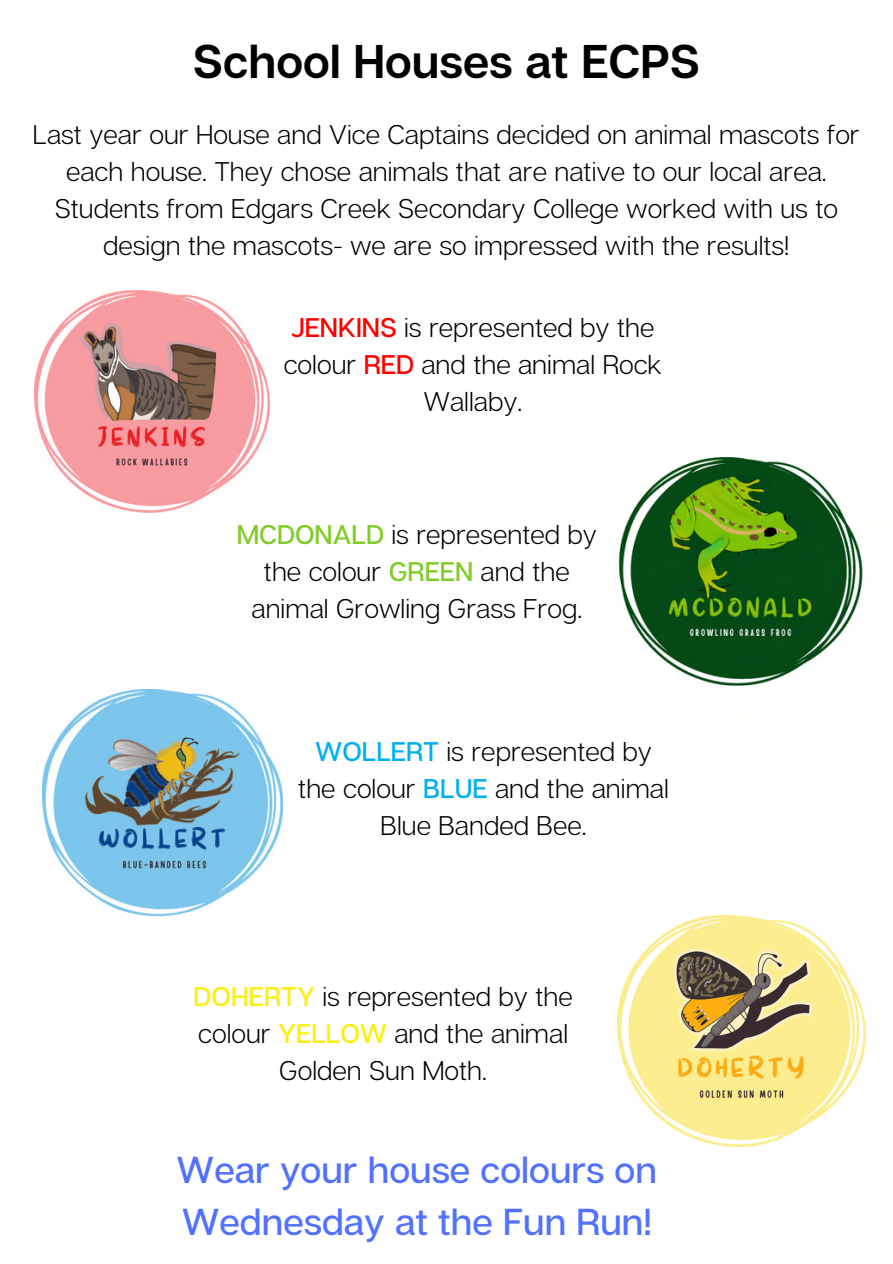
<style>
.page{position:relative;width:893px;height:1264px;background:#fff}
.page>*{position:absolute;margin:0;border:0;box-sizing:border-box;transform-origin:0 0}
.t1{font:600 47.25px "Articulat CF";color:#000}
.t2{font:500 37.5px/51.8px "Articulat CF";color:#5271ff}
.t3{font:300 27px/37px "Articulat CF";color:#000;text-align:center}
.s1{font-weight:500;color:#f00}
.s2{font-weight:500;color:#80cc28}
.s3{font-weight:500;color:#00b0f0}
.s4{font-weight:500;color:#fcee11}
</style>
<div class="page">
<img style="left:42px;top:689px;width:241px;height:226px">
<img style="left:35px;top:291px;width:235px;height:221px">
<img style="left:617px;top:915px;width:248px;height:231px">
<img style="left:618px;top:456px;width:245px;height:230px">
<h1 class="t1" style="left:193px;top:32px;width:508px">School Houses at ECPS</h1>
<p class="t3" style="left:33px;top:115px;width:828px">Last year our House and Vice Captains decided on animal mascots for each house. They chose animals that are native to our local area.<br>Students from Edgars Creek Secondary College worked with us to design the mascots- we are so impressed with the results!</p>
<p class="t3" style="left:284px;top:308px;width:379px"><span class="s1">JENKINS</span> is represented by the colour <span class="s1">RED</span> and the animal Rock<br>Wallaby.</p>
<p class="t3" style="left:237px;top:515px;width:362px"><span class="s2">MCDONALD</span> is represented by the colour <span class="s2">GREEN</span> and the animal Growling Grass Frog.</p>
<p class="t3" style="left:298px;top:732px;width:372px"><span class="s3">WOLLERT</span> is represented by the colour <span class="s3">BLUE</span> and the animal<br>Blue Banded Bee.</p>
<p class="t3" style="left:193px;top:977px;width:380px"><span class="s4">DOHERTY</span> is represented by the colour <span class="s4">YELLOW</span> and the animal<br>Golden Sun Moth.</p>
<h2 class="t2" style="left:177px;top:1142px;width:482px">Wear your house colours on<br>Wednesday at the Fun Run!</h2>
</div>
